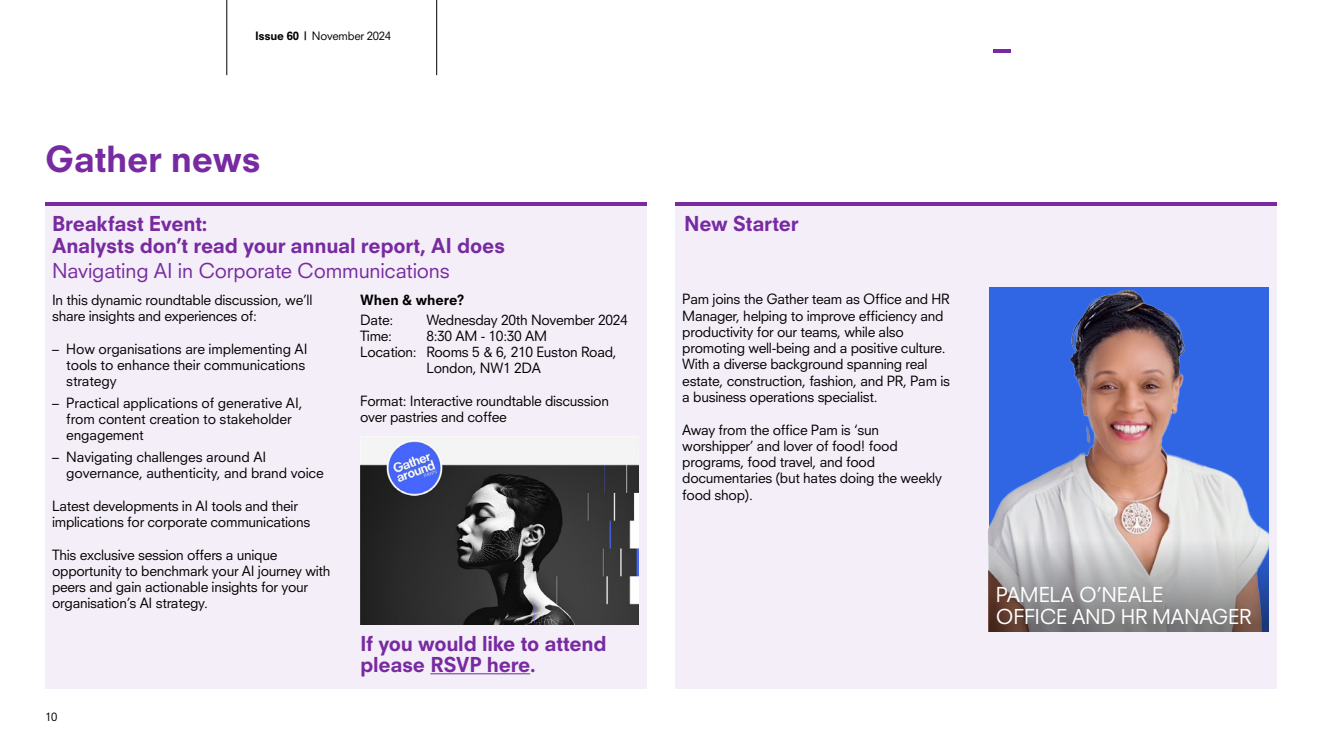
<style>
.page{position:relative;width:1322px;height:745px;background:#fff}
.page>*{position:absolute;margin:0;border:0;box-sizing:border-box;transform-origin:0 0}
.t1{font:800 35px "Neuzeit SLT Std";letter-spacing:-.01em;color:#782aa1}
.t2{font:800 20px/21.2px "Neuzeit SLT Std";letter-spacing:-.015em;color:#782aa1}
.t3{font:20px "Neuzeit SLT Std";letter-spacing:-.01em;color:#782aa1}
.t4{font:20px/22.5px "Neuzeit SLT Std";letter-spacing:-.01em;color:#fff}
.t5{font:13.75px/16.2px "Neuzeit SLT Std";letter-spacing:-.02em;color:#000}
.t6{font:800 13.75px "Neuzeit SLT Std";letter-spacing:-.005em;color:#000}
.t7{font:11.25px "Neuzeit SLT Std";letter-spacing:-.02em;color:#000}
.s1{font-weight:800}
</style>
<div class="page">
<div style="left:45px;top:202px;width:602px;height:485px;background:#f4eef8"></div>
<div style="left:675px;top:202px;width:602px;height:485px;background:#f4eef8"></div>
<hr style="left:675px;top:202px;width:602px;height:4px;background:#782aa1">
<img style="left:989px;top:287px;width:280px;height:249px">
<svg style="left:989px;top:536px;width:280px;height:95px;background:#a29ea0"></svg>
<hr style="left:45px;top:202px;width:602px;height:4px;background:#782aa1">
<hr style="left:430px;top:673px;width:100px;height:1px;background:#782aa1">
<img style="left:360px;top:439px;width:278px;height:185px">
<hr style="left:436px;top:0;width:1px;height:75px;background:#000">
<hr style="left:227px;top:0;width:1px;height:75px;background:#000">
<hr style="left:993px;top:49px;width:18px;height:3px;background:#782aa1">
<p class="t7" style="left:255px;top:29px;width:138px"><span class="s1">Issue 60 |</span> November 2024</p>
<h1 class="t1" style="left:45px;top:138px;width:218px">Gather news</h1>
<h2 class="t2" style="left:52px;top:213px;width:454px">Breakfast Event:<br>Analysts don’t read your annual report, AI does</h2>
<h2 class="t3" style="left:52px;top:258px;width:399px">Navigating AI in Corporate Communications</h2>
<p class="t5" style="left:52px;top:291px;width:262px">In this dynamic roundtable discussion, we’ll share insights and experiences of:</p>
<p class="t5" style="left:66px;top:340px;width:243px;text-indent:-14px">– How organisations are implementing AI tools to enhance their communications strategy</p>
<p class="t5" style="left:66px;top:394px;width:238px;text-indent:-14px">– Practical applications of generative AI, from content creation to stakeholder engagement</p>
<p class="t5" style="left:66px;top:448px;width:259px;text-indent:-14px">– Navigating challenges around AI governance, authenticity, and brand voice</p>
<p class="t5" style="left:52px;top:497px;width:260px">Latest developments in AI tools and their implications for corporate communications</p>
<p class="t5" style="left:52px;top:546px;width:280px">This exclusive session offers a unique opportunity to benchmark your AI journey with peers and gain actionable insights for your organisation’s AI strategy.</p>
<p class="t7" style="left:45px;top:709px;width:14px">10</p>
<p class="t6" style="left:360px;top:291px;width:106px">When &amp; where?</p>
<p class="t5" style="left:360px;top:311px;width:35px">Date:</p>
<p class="t5" style="left:426px;top:311px;width:203px">Wednesday 20th November 2024</p>
<p class="t5" style="left:360px;top:327px;width:34px">Time:</p>
<p class="t5" style="left:426px;top:327px;width:122px">8:30 AM - 10:30 AM</p>
<p class="t5" style="left:360px;top:343px;width:258px">Location: Rooms 5 &amp; 6, 210 Euston Road,</p>
<p class="t5" style="left:426px;top:360px;width:116px">London, NW1 2DA</p>
<p class="t5" style="left:360px;top:392px;width:250px">Format: Interactive roundtable discussion over pastries and coffee</p>
<h2 class="t2" style="left:360px;top:632px;width:248px">If you would like to attend please RSVP here.</h2>
<h2 class="t2" style="left:684px;top:213px;width:116px">New Starter</h2>
<p class="t5" style="left:682px;top:291px;width:269px">Pam joins the Gather team as Office and HR Manager, helping to improve efficiency and productivity for our teams, while also promoting well-being and a positive culture.<br>With a diverse background spanning real estate, construction, fashion, and PR, Pam is a business operations specialist.</p>
<p class="t5" style="left:682px;top:421px;width:261px">Away from the office Pam is ‘sun worshipper’ and lover of food! food programs, food travel, and food documentaries (but hates doing the weekly food shop).</p>
<h2 class="t4" style="left:996px;top:582px;width:257px">PAMELA O’NEALE<br>OFFICE AND HR MANAGER</h2>
</div>
